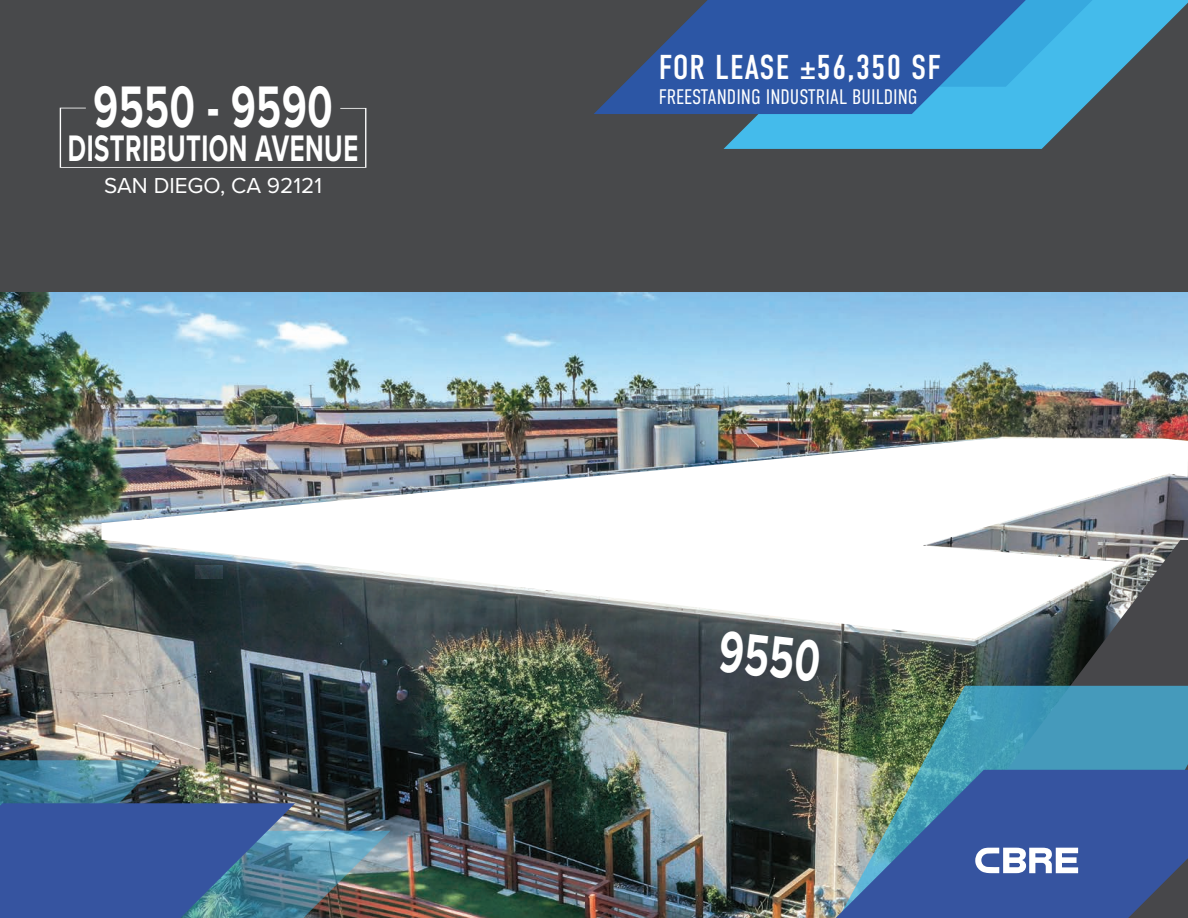
<style>
.page{position:relative;width:1188px;height:918px;background:#fff}
.page>*{position:absolute;margin:0;border:0;box-sizing:border-box;transform-origin:0 0}
.t1{font:700 60.75px "Proxima Nova";letter-spacing:.02em;color:#fff;scale:.67 1}
.t2{font:700 38.25px "Proxima Nova";letter-spacing:.02em;color:#fff;scale:.67 1}
.t3{font:34.5px "DIN Condensed";letter-spacing:.03em;color:#fff}
.t4{font:22.5px "Proxima Nova";color:#fff}
.t5{font:300 21px "DIN Condensed";color:#fff}
</style>
<div class="page">
<img style="left:0;top:292px;width:1188px;height:626px">
<svg style="left:895px;top:639px;width:293px;height:47px;background:#414a47"></svg>
<div style="left:0;top:0;width:1188px;height:292px;background:#48494b"></div>
<svg style="left:724px;top:0;width:464px;height:149px;fill:#44bbeb"></svg>
<svg style="left:1026px;top:0;width:67px;height:87px;background:#3fb4e6"></svg>
<svg style="left:594px;top:0;width:432px;height:114px;background:#325f9f"></svg>
<img style="left:777px;top:686px;width:411px;height:232px">
<img style="left:0;top:760px;width:390px;height:158px">
<svg style="left:836px;top:770px;width:352px;height:148px;background:#47669e"></svg>
<svg style="left:975px;top:848px;width:103px;height:25px"></svg>
<img style="left:102px;top:438px;width:1086px;height:201px">
<svg style="left:60px;top:108px;width:306px;height:60px"></svg>
<h1 class="t1" style="left:94px;top:61px;width:358px">9550 - 9590</h1>
<h2 class="t2" style="left:68px;top:120px;width:435px">DISTRIBUTION AVENUE</h2>
<p class="t4" style="left:104px;top:169px;width:219px">SAN DIEGO, CA 92121</p>
<h3 class="t3" style="left:659px;top:48px;width:283px">FOR LEASE ±56,350 SF</h3>
<p class="t5" style="left:659px;top:85px;width:260px">FREESTANDING INDUSTRIAL BUILDING</p>
<h1 class="t1" style="left:725px;top:605px;width:153px;rotate:7deg">9550</h1>
</div>
